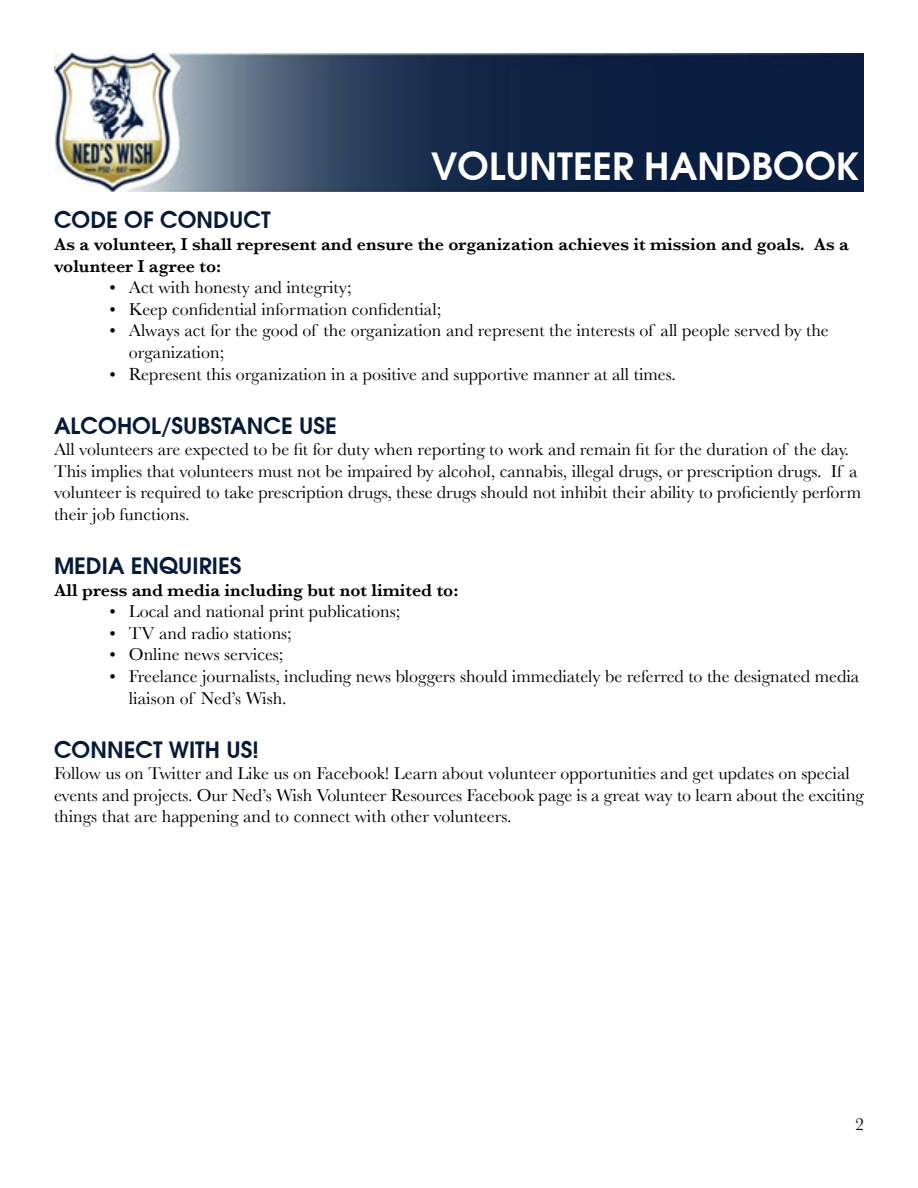
<style>
.page{position:relative;width:918px;height:1188px;background:#fff}
.page>*{position:absolute;margin:0;border:0;box-sizing:border-box;transform-origin:0 0}
.t1{font:600 37.5px "Avant Garde";color:#fff}
.t2{font:600 22.5px "Avant Garde";color:#061a3a}
.t3{font:18px/21.6px "Baskerville";color:#000}
.t4{font:600 18px/21.6px "Baskerville";color:#000}
</style>
<div class="page">
<img style="left:54px;top:54px;width:810px;height:138px">
<h1 class="t1" style="left:431px;top:142px;width:430px">VOLUNTEER HANDBOOK</h1>
<p class="t2" style="left:54px;top:205px;width:218px">CODE OF CONDUCT</p>
<p class="t4" style="left:54px;top:233px;width:797px">As a volunteer, I shall represent and ensure the organization achieves it mission and goals. As a volunteer I agree to:</p>
<p class="t3" style="left:109px;top:276px;width:244px">• Act with honesty and integrity;</p>
<p class="t3" style="left:109px;top:298px;width:333px">• Keep confidential information confidential;</p>
<p class="t3" style="left:129px;top:320px;width:701px;text-indent:-19px">• Always act for the good of the organization and represent the interests of all people served by the organization;</p>
<p class="t3" style="left:109px;top:363px;width:568px">• Represent this organization in a positive and supportive manner at all times.</p>
<p class="t2" style="left:54px;top:411px;width:284px">ALCOHOL/SUBSTANCE USE</p>
<p class="t3" style="left:54px;top:438px;width:809px">All volunteers are expected to be fit for duty when reporting to work and remain fit for the duration of the day.<br>This implies that volunteers must not be impaired by alcohol, cannabis, illegal drugs, or prescription drugs. If a volunteer is required to take prescription drugs, these drugs should not inhibit their ability to proficiently perform their job functions.</p>
<p class="t2" style="left:54px;top:551px;width:189px">MEDIA ENQUIRIES</p>
<p class="t4" style="left:54px;top:579px;width:406px">All press and media including but not limited to:</p>
<p class="t3" style="left:109px;top:600px;width:292px">• Local and national print publications;</p>
<p class="t3" style="left:109px;top:622px;width:184px">• TV and radio stations;</p>
<p class="t3" style="left:109px;top:644px;width:176px">• Online news services;</p>
<p class="t3" style="left:129px;top:665px;width:732px;text-indent:-19px">• Freelance journalists, including news bloggers should immediately be referred to the designated media liaison of Ned’s Wish.</p>
<p class="t2" style="left:54px;top:735px;width:206px">CONNECT WITH US!</p>
<p class="t3" style="left:54px;top:762px;width:811px">Follow us on Twitter and Like us on Facebook! Learn about volunteer opportunities and get updates on special events and projects. Our Ned’s Wish Volunteer Resources Facebook page is a great way to learn about the exciting things that are happening and to connect with other volunteers.</p>
<p class="t3" style="left:855px;top:1114px;width:10px">2</p>
</div>
